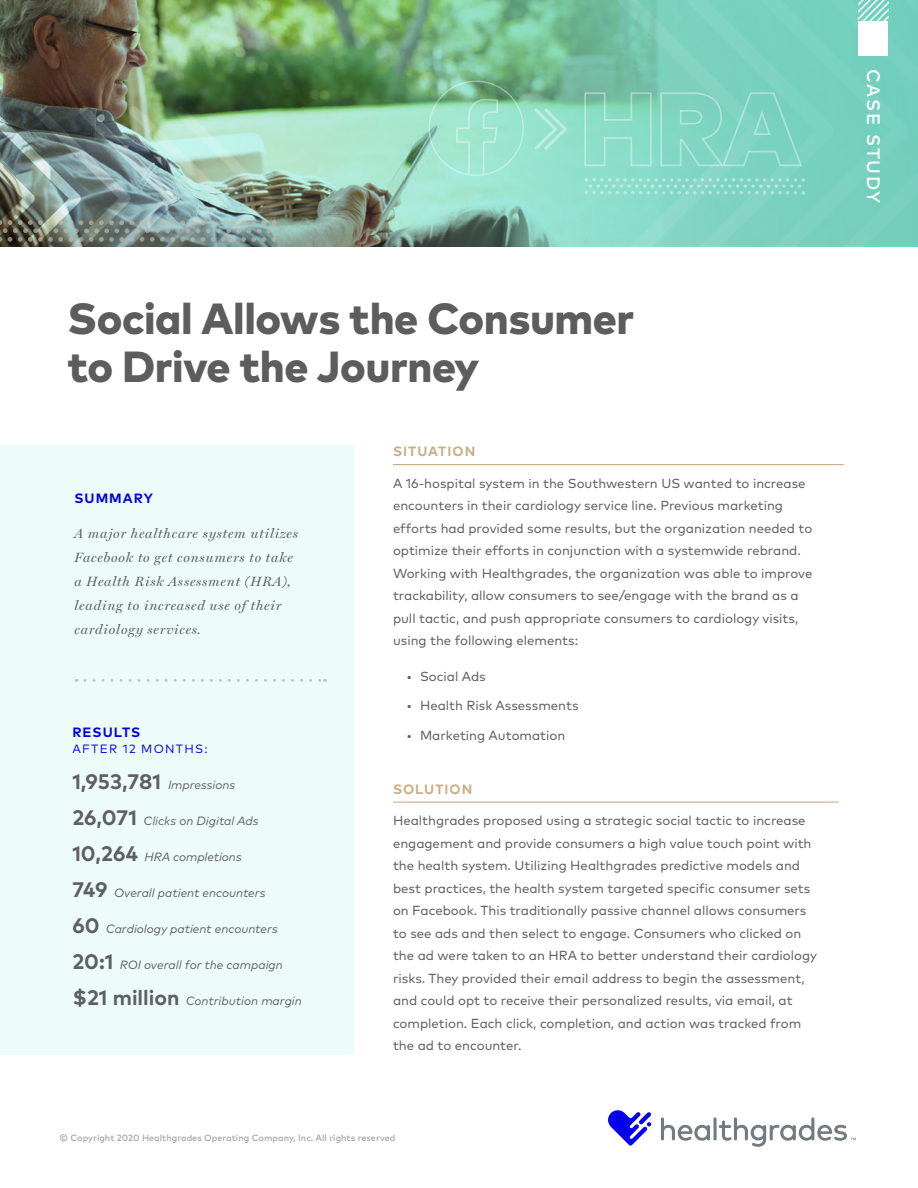
<style>
.page{position:relative;width:918px;height:1188px;background:#fff}
.page>*{position:absolute;margin:0;border:0;box-sizing:border-box;transform-origin:0 0}
.Document_Headline{font:800 43.5px/48px "Mark OT";letter-spacing:-.01em;color:#5d5d5d}
.t1{font:500 18px "Mark OT";letter-spacing:.1em;color:#fff}
.Body_Copy{font:italic 13.5px/24px "Miller Display";letter-spacing:.06em;color:#5e5f61}
.t2{font:700 13.5px "Mark OT";letter-spacing:.075em;color:#c7ae86}
.t3{font:700 13.5px "Mark OT";letter-spacing:.075em;color:#0000e6}
.Body_Copy-2{font:13.2px/22.5px "Mark OT";color:#5e5f61}
.Body_Copy-3{font:italic 12px "Mark OT";color:#5e5f61}
.t4{font:12px "Mark OT";letter-spacing:.105em;color:#0000e6}
.Copyright_Gray{font:500 9px "Mark OT";color:#a7a6a1}
.s1{font-weight:700;font-style:normal;font-size:21px}
</style>
<div class="page">
<img style="left:0;top:0;width:458px;height:246px">
<svg style="left:458px;top:0;width:360px;height:246px;background:#7dcbb3"></svg>
<svg style="left:661px;top:1118px;width:49px;height:23px"></svg>
<hr style="left:714px;top:1118px;width:3px;height:22px;background:#737b82">
<svg style="left:719px;top:1118px;width:137px;height:29px"></svg>
<svg style="left:608px;top:1110px;width:43px;height:36px"></svg>
<hr style="left:393px;top:464px;width:451px;height:1px;background:#c7ae86">
<hr style="left:393px;top:802px;width:445px;height:1px;background:#c7ae86">
<div style="left:0;top:446px;width:353px;height:609px;background:#edfcf9"></div>
<svg style="left:85px;top:679px;width:241px;height:3px"></svg>
<svg style="left:818px;top:0;width:100px;height:247px;background:#7cd1c0"></svg>
<img style="left:0;top:102px;width:276px;height:145px">
<svg style="left:428px;top:80px;width:97px;height:97px;background:#96d8bd"></svg>
<svg style="left:583px;top:91px;width:220px;height:76px;background:#84d6c1"></svg>
<svg style="left:532px;top:106px;width:38px;height:47px;background:#9ae3ce"></svg>
<svg style="left:585px;top:178px;width:220px;height:17px;background:#8edac9"></svg>
<p class="Document_Headline" style="left:68px;top:294px;width:568px">Social Allows the Consumer to Drive the Journey</p>
<p class="t3" style="left:75px;top:489px;width:80px">SUMMARY</p>
<p class="Body_Copy" style="left:75px;top:521px;width:225px">A major healthcare system utilizes<br>Facebook to get consumers to take a Health Risk Assessment (HRA), leading to increased use of their cardiology services.</p>
<p class="t3" style="left:72px;top:723px;width:69px">RESULTS</p>
<p class="t4" style="left:72px;top:741px;width:137px">AFTER 12 MONTHS:</p>
<p class="Body_Copy-3" style="left:72px;top:777px;width:164px"><span class="s1">1,953,781</span> Impressions</p>
<p class="Body_Copy-3" style="left:72px;top:813px;width:188px"><span class="s1">26,071</span> Clicks on Digital Ads</p>
<p class="Body_Copy-3" style="left:72px;top:849px;width:171px"><span class="s1">10,264</span> HRA completions</p>
<p class="Body_Copy-3" style="left:72px;top:885px;width:195px"><span class="s1">749</span> Overall patient encounters</p>
<p class="Body_Copy-3" style="left:72px;top:921px;width:207px"><span class="s1">60</span> Cardiology patient encounters</p>
<p class="Body_Copy-3" style="left:72px;top:957px;width:212px"><span class="s1">20:1</span> ROI overall for the campaign</p>
<p class="Body_Copy-3" style="left:72px;top:993px;width:231px"><span class="s1">$21 million</span> Contribution margin</p>
<p class="t2" style="left:393px;top:443px;width:84px">SITUATION</p>
<p class="Body_Copy-2" style="left:393px;top:472px;width:421px">A 16-hospital system in the Southwestern US wanted to increase encounters in their cardiology service line. Previous marketing efforts had provided some results, but the organization needed to optimize their efforts in conjunction with a systemwide rebrand.<br>Working with Healthgrades, the organization was able to improve trackability, allow consumers to see/engage with the brand as a pull tactic, and push appropriate consumers to cardiology visits, using the following elements:</p>
<p class="Body_Copy-2" style="left:406px;top:665px;width:81px">• Social Ads</p>
<p class="Body_Copy-2" style="left:406px;top:694px;width:174px">• Health Risk Assessments</p>
<p class="Body_Copy-2" style="left:406px;top:724px;width:160px">• Marketing Automation</p>
<p class="t2" style="left:393px;top:780px;width:81px">SOLUTION</p>
<p class="Body_Copy-2" style="left:393px;top:809px;width:426px">Healthgrades proposed using a strategic social tactic to increase engagement and provide consumers a high value touch point with the health system. Utilizing Healthgrades predictive models and best practices, the health system targeted specific consumer sets on Facebook. This traditionally passive channel allows consumers to see ads and then select to engage. Consumers who clicked on the ad were taken to an HRA to better understand their cardiology risks. They provided their email address to begin the assessment, and could opt to receive their personalized results, via email, at completion. Each click, completion, and action was tracked from the ad to encounter.</p>
<p class="Copyright_Gray" style="left:59px;top:1132px;width:338px">© Copyright 2020 Healthgrades Operating Company, Inc. All rights reserved</p>
<p class="t1" style="left:885px;top:69px;width:136px;rotate:90deg">CASE STUDY</p>
</div>
